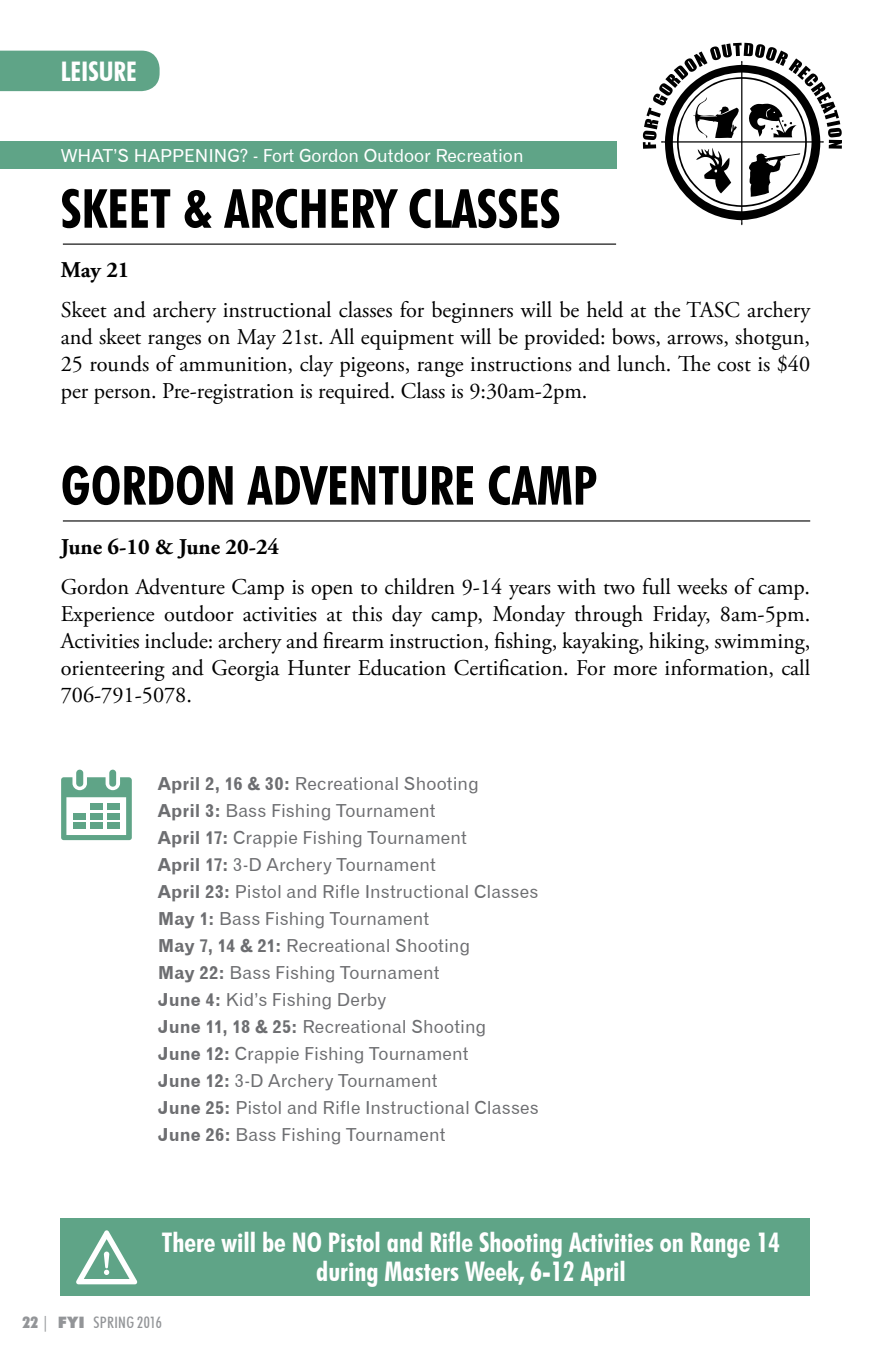
<style>
.page{position:relative;width:871px;height:1357px;background:#fff}
.page>*{position:absolute;margin:0;border:0;box-sizing:border-box;transform-origin:0 0}
.t1{font:700 condensed 54px "Futura BT";color:#000}
.t2{font:700 condensed 27px/29.2px "Futura BT";color:#fff;text-align:center}
.t3{font:22.5px/27px "Adobe Garamond Pro";color:#000;text-align:justify}
.t4{font:700 22.5px "Adobe Garamond Pro";color:#000}
.t5{font:18px/27px "Gothic 720 BT Roman B";letter-spacing:.005em;color:#6d6e71}
.t6{font:18px "Gothic 720 BT Roman B";color:#fff}
.t7{font:500 condensed 15.75px "Futura BT";letter-spacing:.02em;color:#939598}
.s1{font-family:"Gothic 720 BT Bold B"}
.s2{font-weight:900}
.s3{font-weight:900;font-stretch:normal}
</style>
<div class="page">
<div style="left:0;top:51px;width:160px;height:40px;background:#5fa487"></div>
<div style="left:76px;top:769px;width:7px;height:18px;background:#5fa487;border-radius:3px"></div>
<div style="left:109px;top:769px;width:7px;height:18px;background:#5fa487;border-radius:3px"></div>
<svg style="left:61px;top:777px;width:71px;height:63px"></svg>
<div style="left:90px;top:803px;width:13px;height:6px;background:#5fa487"></div>
<div style="left:107px;top:803px;width:13px;height:6px;background:#5fa487"></div>
<div style="left:73px;top:813px;width:12px;height:6px;background:#5fa487"></div>
<div style="left:90px;top:813px;width:13px;height:6px;background:#5fa487"></div>
<div style="left:107px;top:813px;width:13px;height:6px;background:#5fa487"></div>
<div style="left:73px;top:823px;width:12px;height:6px;background:#5fa487"></div>
<div style="left:90px;top:823px;width:13px;height:6px;background:#5fa487"></div>
<div style="left:107px;top:823px;width:13px;height:6px;background:#5fa487"></div>
<div style="left:0;top:142px;width:616px;height:27px;background:#5fa487"></div>
<hr style="left:63px;top:244px;width:553px;height:1px;background:#000">
<hr style="left:63px;top:520px;width:747px;height:1px;background:#000">
<svg style="left:643px;top:43px;width:199px;height:182px"></svg>
<div style="left:61px;top:1218px;width:749px;height:78px;background:#5fa487"></div>
<svg style="left:76px;top:1230px;width:62px;height:54px"></svg>
<p class="t2" style="left:61px;top:57px;width:77px">LEISURE</p>
<p class="t6" style="left:61px;top:145px;width:464px">WHAT’S HAPPENING? - Fort Gordon Outdoor Recreation</p>
<h1 class="t1" style="left:61px;top:176px;width:501px">SKEET &amp; ARCHERY CLASSES</h1>
<p class="t4" style="left:61px;top:256px;width:70px">May 21</p>
<p class="t3" style="left:61px;top:297px;width:751px">Skeet and archery instructional classes for beginners will be held at the TASC archery and skeet ranges on May 21st. All equipment will be provided: bows, arrows, shotgun, 25 rounds of ammunition, clay pigeons, range instructions and lunch. The cost is $40 per person. Pre-registration is required. Class is 9:30am-2pm.</p>
<h1 class="t1" style="left:61px;top:453px;width:538px">GORDON ADVENTURE CAMP</h1>
<p class="t4" style="left:61px;top:533px;width:220px">June 6-10 &amp; June 20-24</p>
<p class="t3" style="left:61px;top:574px;width:751px">Gordon Adventure Camp is open to children 9-14 years with two full weeks of camp.<br>Experience outdoor activities at this day camp, Monday through Friday, 8am-5pm.<br>Activities include: archery and firearm instruction, fishing, kayaking, hiking, swimming, orienteering and Georgia Hunter Education Certification. For more information, call 706-791-5078.</p>
<p class="t5" style="left:158px;top:770px;width:382px"><span class="s1">April 2, 16 &amp; 30:</span> Recreational Shooting<br><span class="s1">April 3:</span> Bass Fishing Tournament<br><span class="s1">April 17:</span> Crappie Fishing Tournament<br><span class="s1">April 17:</span> 3-D Archery Tournament<br><span class="s1">April 23:</span> Pistol and Rifle Instructional Classes <span class="s1">May 1:</span> Bass Fishing Tournament<br><span class="s1">May 7, 14 &amp; 21:</span> Recreational Shooting<br><span class="s1">May 22:</span> Bass Fishing Tournament<br><span class="s1">June 4:</span> Kid’s Fishing Derby<br><span class="s1">June 11, 18 &amp; 25:</span> Recreational Shooting<br><span class="s1">June 12:</span> Crappie Fishing Tournament<br><span class="s1">June 12:</span> 3-D Archery Tournament<br><span class="s1">June 25:</span> Pistol and Rifle Instructional Classes <span class="s1">June 26:</span> Bass Fishing Tournament</p>
<p class="t2" style="left:162px;top:1227px;width:619px">There will be NO Pistol and Rifle Shooting Activities on Range 14 during Masters Week, 6-12 April</p>
<p class="t7" style="left:23px;top:1313px;width:141px"><span class="s2">22</span> | <span class="s3">FYI</span> SPRING 2016</p>
</div>
